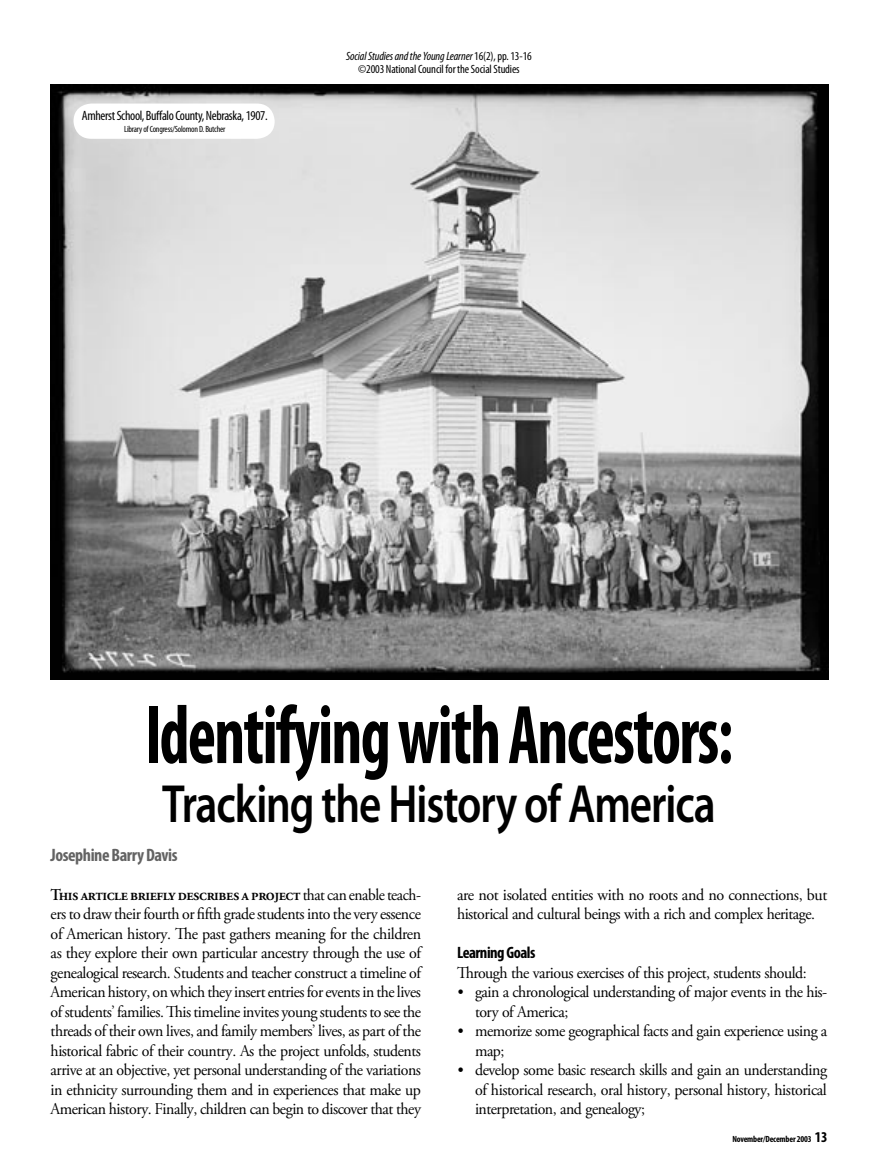
<style>
.page{position:relative;width:878px;height:1175px;background:#fff}
.page>*{position:absolute;margin:0;border:0;box-sizing:border-box;transform-origin:0 0}
.Article_Headline{font:700 condensed 84px "Myriad Pro";letter-spacing:-.025em;color:#000;scale:.8 1}
.Article_Headline-2{font:600 54px "Myriad Pro";letter-spacing:-.025em;color:#000;scale:.8 1}
.Byline{font:700 condensed 18px "Myriad Pro";letter-spacing:-.025em;color:#636363}
.No_Indent_Text{font:16.5px/19.5px "Adobe Garamond Pro";letter-spacing:-.03em;color:#000;text-align:justify;scale:.94 1}
.Bullets_1{font:16.5px/19.5px "Adobe Garamond Pro";letter-spacing:-.03em;color:#000;scale:.96 1}
.No_Indent_Text-2{font:16.5px/19.5px "Adobe Garamond Pro";letter-spacing:-.03em;color:#000}
.No_Indent_Text-3{font:16.5px "Adobe Garamond Pro";letter-spacing:-.03em;color:#000;scale:.96 1}
.Subhead_1{font:700 condensed 16.5px "Myriad Pro";letter-spacing:-.03em;color:#000}
.Photo_Caption{font:condensed 13.5px "Myriad Pro";letter-spacing:-.025em;color:#000}
.Copyright_Line{font:italic condensed 12px "Myriad Pro";letter-spacing:-.01em;color:#000}
.Copyright_Line-2{font:condensed 12px "Myriad Pro";letter-spacing:-.01em;color:#000}
.Photo_Credit{font:condensed 9px "Myriad Pro";letter-spacing:-.025em;color:#000}
.t1{font:700 condensed 9px "Myriad Pro";letter-spacing:-.02em;color:#000}
.s1{font-style:normal}
.s2{font-weight:600}
.s3{font-size:15px}
</style>
<div class="page">
<img style="left:51px;top:84px;width:777px;height:595px">
<svg style="left:74px;top:104px;width:200px;height:35px"></svg>
<p class="Photo_Caption" style="left:82px;top:108px;width:187px">Amherst School, Buffalo County, Nebraska, 1907.</p>
<p class="Photo_Credit" style="left:124px;top:124px;width:103px">Library of Congress/Solomon D. Butcher</p>
<p class="Copyright_Line" style="left:346px;top:49px;width:187px">Social Studies and the Young Learner <span class="s1">16(2), pp. 13-16</span></p>
<p class="Copyright_Line-2" style="left:358px;top:63px;width:163px">©2003 National Council for the Social Studies</p>
<p class="Article_Headline" style="left:145px;top:688px;width:737px">Identifying with Ancestors:</p>
<p class="Article_Headline-2" style="left:162px;top:773px;width:693px">Tracking the History of America</p>
<p class="Byline" style="left:51px;top:844px;width:128px">Josephine Barry Davis</p>
<p class="No_Indent_Text" style="left:51px;top:885px;width:396px"><span class="s2">THIS ARTICLE BRIEFLY DESCRIBES A PROJECT</span> that can enable teach&shy;ers to draw their fourth or fifth grade students into the very essence of American history. The past gathers meaning for the children as they explore their own particular ancestry through the use of genealogical research. Students and teacher construct a timeline of American history, on which they insert entries for events in the lives of students’ families. This timeline invites young students to see the threads of their own lives, and family members’ lives, as part of the historical fabric of their country. As the project unfolds, students arrive at an objective, yet personal understanding of the variations in ethnicity surrounding them and in experiences that make up American history. Finally, children can begin to discover that they</p>
<p class="No_Indent_Text-2" style="left:457px;top:885px;width:372px">are not isolated entities with no roots and no connections, but historical and cultural beings with a rich and complex heritage.</p>
<p class="Subhead_1" style="left:457px;top:943px;width:80px">Learning Goals</p>
<p class="No_Indent_Text-3" style="left:457px;top:962px;width:366px">Through the various exercises of this project, students should:</p>
<p class="Bullets_1" style="left:475px;top:982px;width:368px">gain a chronological understanding of major events in the his&shy;tory of America;</p>
<p class="Bullets_1" style="left:475px;top:1021px;width:368px">memorize some geographical facts and gain experience using a map;</p>
<p class="Bullets_1" style="left:475px;top:1060px;width:368px;text-align:justify">develop some basic research skills and gain an understanding of historical research, oral history, personal history, historical interpretation, and genealogy;</p>
<p class="t1" style="left:732px;top:1134px;width:97px">November/December 2003 <span class="s3">13</span></p>
</div>
